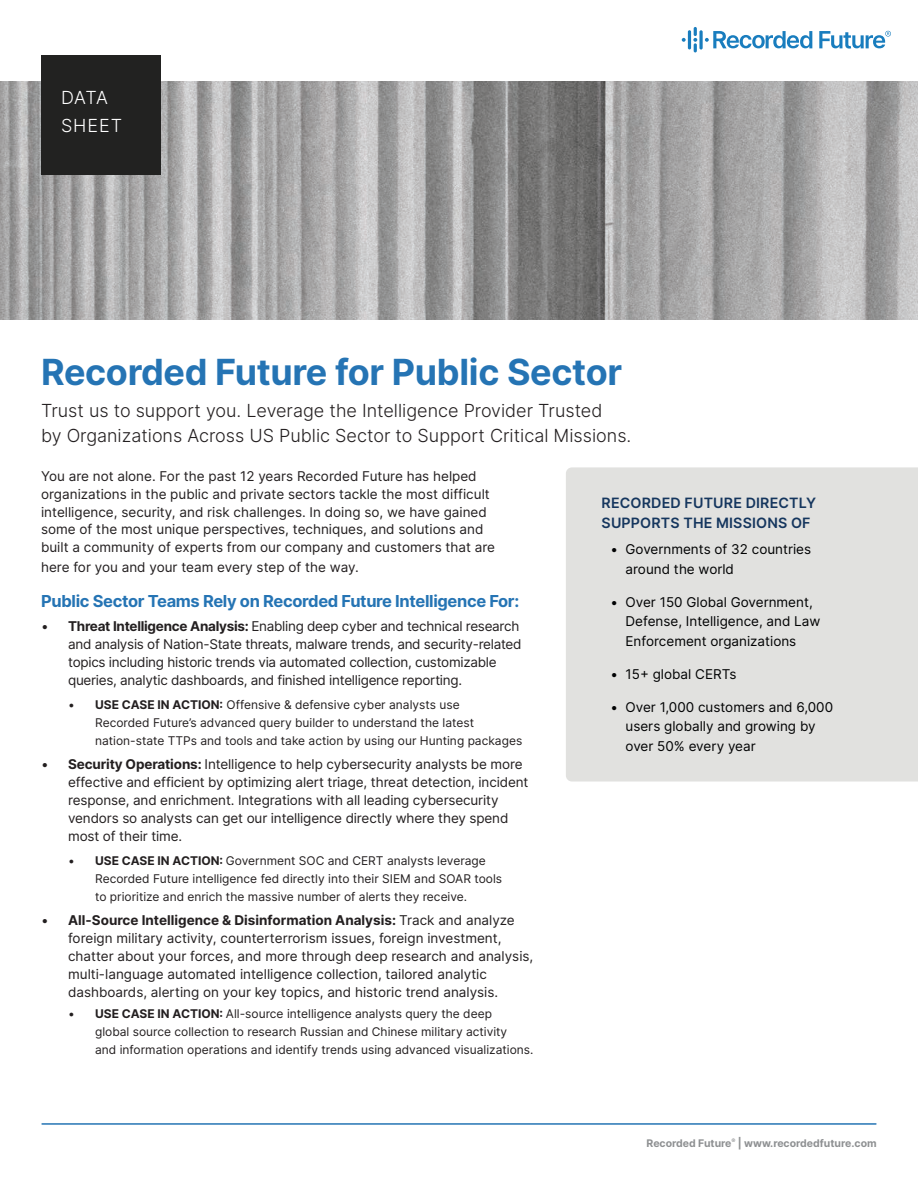
<style>
.page{position:relative;width:918px;height:1188px;background:#fff}
.page>*{position:absolute;margin:0;border:0;box-sizing:border-box;transform-origin:0 0}
.t1{font:700 36px "Inter";letter-spacing:-.01em;color:#2574b4}
.t2{font:300 18px/25.5px "Inter";color:#231f20}
.t3{font:300 18px/27.6px "Inter";letter-spacing:.05em;color:#fff}
.t4{font:700 16.5px "Inter";letter-spacing:-.02em;color:#2574b4}
.t5{font:600 14.25px/19.5px "Inter";letter-spacing:.01em;color:#15365e}
.t6{font:13.5px/18px "Inter";letter-spacing:-.01em;color:#231f20}
.t7{font:13.5px/19.5px "Inter";color:#010203}
.t8{font:12px/18px "Inter";color:#231f20}
.t9{font:700 10.5px "Inter";color:#8e9092}
.s1{font-weight:700}
</style>
<div class="page">
<hr style="left:42px;top:1123px;width:834px;height:2px;background:#2574b4">
<img style="left:0;top:82px;width:918px;height:238px">
<svg style="left:819px;top:31px;width:72px;height:18px"></svg>
<svg style="left:682px;top:38px;width:4px;height:4px"></svg>
<hr style="left:688px;top:30px;width:3px;height:19px;background:#197dbe;border-radius:2px">
<svg style="left:693px;top:27px;width:119px;height:25px"></svg>
<div style="left:41px;top:56px;width:119px;height:119px;background:#222221"></div>
<div style="left:566px;top:467px;width:352px;height:315px;background:#e1e1df"></div>
<h2 class="t3" style="left:61px;top:84px;width:63px">DATA<br>SHEET</h2>
<h1 class="t1" style="left:41px;top:345px;width:583px">Recorded Future for Public Sector</h1>
<h2 class="t2" style="left:41px;top:397px;width:592px">Trust us to support you. Leverage the Intelligence Provider Trusted<br>by Organizations Across US Public Sector to Support Critical Missions.</h2>
<p class="t6" style="left:41px;top:466px;width:456px">You are not alone. For the past 12 years Recorded Future has helped organizations in the public and private sectors tackle the most difficult intelligence, security, and risk challenges. In doing so, we have gained some of the most unique perspectives, techniques, and solutions and built a community of experts from our company and customers that are</p>
<p class="t6" style="left:41px;top:558px;width:319px">here for you and your team every step of the way.</p>
<p class="t4" style="left:41px;top:589px;width:480px">Public Sector Teams Rely on Recorded Future Intelligence For:</p>
<p class="t6" style="left:68px;top:617px;width:455px;text-indent:-27px">• <span class="s1">Threat Intelligence Analysis:</span> Enabling deep cyber and technical research and analysis of Nation-State threats, malware trends, and security-related topics including historic trends via automated collection, customizable queries, analytic dashboards, and finished intelligence reporting.</p>
<p class="t8" style="left:95px;top:696px;width:429px;text-indent:-27px">• <span class="s1">USE CASE IN ACTION:</span> Offensive &amp; defensive cyber analysts use<br>Recorded Future’s advanced query builder to understand the latest nation-state TTPs and tools and take action by using our Hunting packages</p>
<p class="t6" style="left:68px;top:755px;width:462px;text-indent:-27px">• <span class="s1">Security Operations:</span> Intelligence to help cybersecurity analysts be more effective and efficient by optimizing alert triage, threat detection, incident response, and enrichment. Integrations with all leading cybersecurity vendors so analysts can get our intelligence directly where they spend most of their time.</p>
<p class="t8" style="left:95px;top:852px;width:409px;text-indent:-27px">• <span class="s1">USE CASE IN ACTION:</span> Government SOC and CERT analysts leverage<br>Recorded Future intelligence fed directly into their SIEM and SOAR tools to prioritize and enrich the massive number of alerts they receive.</p>
<p class="t6" style="left:68px;top:911px;width:467px;text-indent:-27px">• <span class="s1">All-Source Intelligence &amp; Disinformation Analysis:</span> Track and analyze foreign military activity, counterterrorism issues, foreign investment, chatter about your forces, and more through deep research and analysis, multi-language automated intelligence collection, tailored analytic dashboards, alerting on your key topics, and historic trend analysis.</p>
<p class="t8" style="left:95px;top:1005px;width:440px;text-indent:-27px">• <span class="s1">USE CASE IN ACTION:</span> All-source intelligence analysts query the deep<br>global source collection to research Russian and Chinese military activity<br>and information operations and identify trends using advanced visualizations.</p>
<p class="t5" style="left:602px;top:493px;width:216px">RECORDED FUTURE DIRECTLY<br>SUPPORTS THE MISSIONS OF</p>
<p class="t7" style="left:626px;top:539px;width:187px;text-indent:-15px">• Governments of 32 countries around the world</p>
<p class="t7" style="left:626px;top:592px;width:196px;text-indent:-15px">• Over 150 Global Government,<br>Defense, Intelligence, and Law<br>Enforcement organizations</p>
<p class="t7" style="left:611px;top:664px;width:127px">• 15+ global CERTs</p>
<p class="t7" style="left:626px;top:697px;width:209px;text-indent:-15px">• Over 1,000 customers and 6,000 users globally and growing by over 50% every year</p>
<p class="t9" style="left:647px;top:1135px;width:232px">Recorded Future<sup>®</sup> | www.recordedfuture.com</p>
</div>
